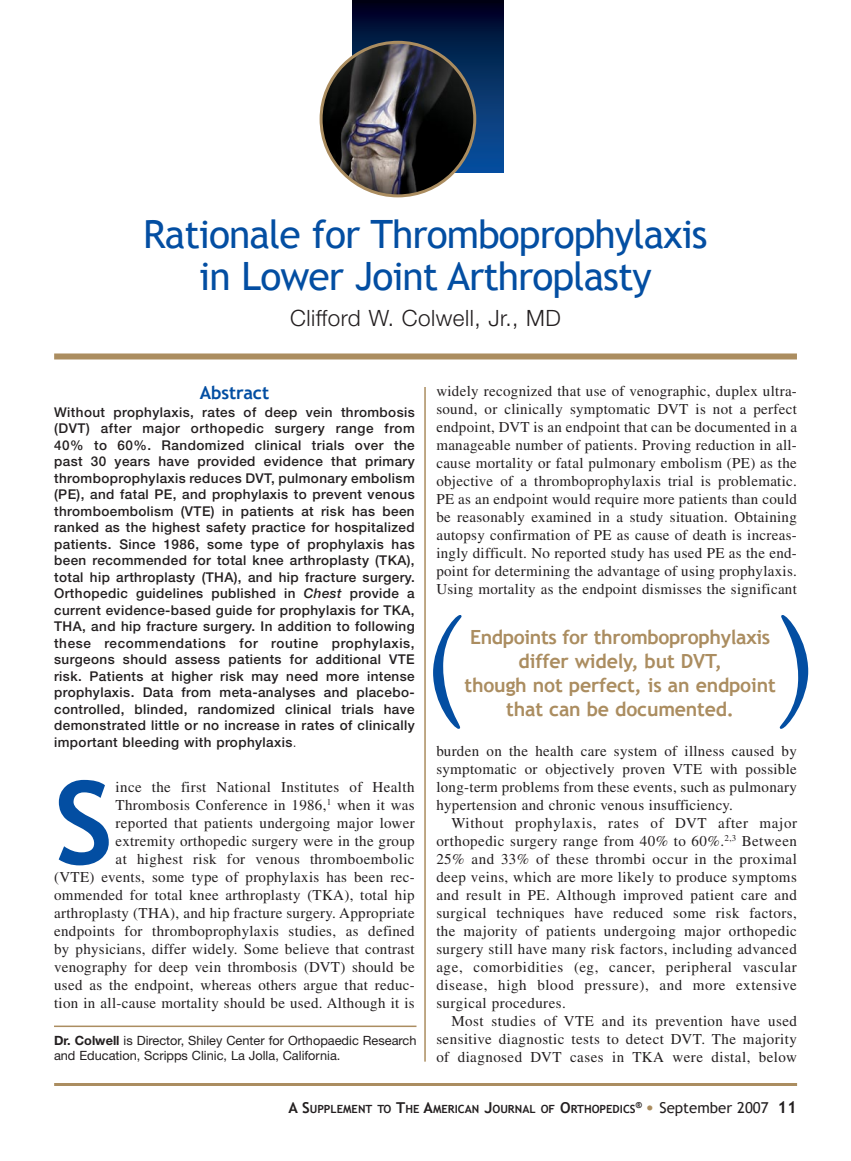
<style>
.page{position:relative;width:851px;height:1161px;background:#fff}
.page>*{position:absolute;margin:0;border:0;box-sizing:border-box;transform-origin:0 0}
.t1{font:127.5px "Goudy";color:#034ea2}
.t2{font:700 115.65px "Trebuchet MS";color:#034ea2}
.t3{font:39px/42px "Trebuchet MS";letter-spacing:-.025em;color:#034ea2;text-align:center}
.t4{font:300 22.5px "Helvetica Neue";letter-spacing:.02em;color:#231f20}
.t5{font:700 19.5px/24px "Trebuchet MS";letter-spacing:-.01em;color:#ab8d60;text-align:center}
.t6{font:700 18px "Trebuchet MS";letter-spacing:-.01em;color:#034ea2}
.t7{font:15px/18px "Times";letter-spacing:.02em;color:#231f20;text-align:justify}
.t8{font:500 13.5px/16.5px "Helvetica Neue";letter-spacing:.03em;color:#231f20;text-align:justify}
.t9{font:12.75px/15px "Helvetica Neue";color:#231f20}
.t10{font:700 11.25px "Trebuchet MS";color:#231f20}
.s1{font-style:italic}
.s2{font-weight:300}
.s3{font-weight:700}
.s4{font-size:15px}
.s5{font-weight:400;font-size:18px;color:#ab8d60}
.s6{font-weight:400;font-size:15px}
.s7{font-size:16.5px}
</style>
<div class="page">
<hr style="left:54px;top:1083px;width:743px;height:3px;background:#ab8d60">
<hr style="left:424px;top:387px;width:2px;height:675px;background:#ab8d60">
<div style="left:54px;top:353px;width:742px;height:6px;background:#ab8d60"></div>
<hr style="left:54px;top:1026px;width:362px;height:1px;background:#ab8d60">
<svg style="left:353px;top:3px;width:151px;height:170px;background:#05224f"></svg>
<hr style="left:352px;top:0;width:152px;height:3px;background:#000012">
<img style="left:321px;top:42px;width:154px;height:154px;border-radius:50%">
<div style="left:319px;top:41px;width:157px;height:156px;border:3px solid #ab8d60;border-radius:50%"></div>
<h3 class="t3" style="left:143px;top:214px;width:566px">Rationale for Thromboprophylaxis in Lower Joint Arthroplasty</h3>
<h3 class="t4" style="left:290px;top:305px;width:272px">Clifford W. Colwell, Jr., MD</h3>
<p class="t6" style="left:200px;top:381px;width:71px">Abstract</p>
<p class="t8" style="left:54px;top:404px;width:362px">Without prophylaxis, rates of deep vein thrombosis (DVT) after major orthopedic surgery range from 40% to 60%. Randomized clinical trials over the past 30 years have provided evidence that primary thromboprophylaxis reduces DVT, pulmonary embolism (PE), and fatal PE, and prophylaxis to prevent venous thromboembolism (VTE) in patients at risk has been ranked as the highest safety practice for hospitalized patients. Since 1986, some type of prophylaxis has been recommended for total knee arthroplasty (TKA), total hip arthroplasty (THA), and hip fracture surgery.<br>Orthopedic guidelines published in <span class="s1">Chest</span> provide a current evidence-based guide for prophylaxis for TKA, THA, and hip fracture surgery. In addition to following these recommendations for routine prophylaxis, surgeons should assess patients for additional VTE risk. Patients at higher risk may need more intense prophylaxis. Data from meta-analyses and placebo&shy;controlled, blinded, randomized clinical trials have demonstrated little or no increase in rates of clinically important bleeding with prophylaxis<span class="s2">.</span></p>
<h2 class="t2" style="left:54px;top:751px;width:61px">S</h2>
<p class="t7" style="left:436px;top:382px;width:362px">widely recognized that use of venographic, duplex ultra&shy;sound, or clinically symptomatic DVT is not a perfect endpoint, DVT is an endpoint that can be documented in a manageable number of patients. Proving reduction in all&shy;cause mortality or fatal pulmonary embolism (PE) as the objective of a thromboprophylaxis trial is problematic.<br>PE as an endpoint would require more patients than could be reasonably examined in a study situation. Obtaining autopsy confirmation of PE as cause of death is increas&shy;ingly difficult. No reported study has used PE as the end&shy;point for determining the advantage of using prophylaxis.<br>Using mortality as the endpoint dismisses the significant</p>
<h1 class="t1" style="left:422px;top:587px;width:51px">(</h1>
<h1 class="t1" style="left:769px;top:587px;width:51px">)</h1>
<h3 class="t5" style="left:464px;top:625px;width:313px">Endpoints for thromboprophylaxis differ widely, but DVT,<br>though not perfect, is an endpoint</h3>
<h3 class="t5" style="left:506px;top:697px;width:229px">that can be documented.</h3>
<p class="t7" style="left:436px;top:742px;width:362px">burden on the health care system of illness caused by symptomatic or objectively proven VTE with possible long-term problems from these events, such as pulmonary hypertension and chronic venous insufficiency.</p>
<p class="t7" style="left:436px;top:814px;width:362px;text-indent:15px">Without prophylaxis, rates of DVT after major orthopedic surgery range from 40% to 60%.<sup>2,3</sup> Between 25% and 33% of these thrombi occur in the proximal deep veins, which are more likely to produce symptoms and result in PE. Although improved patient care and surgical techniques have reduced some risk factors, the majority of patients undergoing major orthopedic surgery still have many risk factors, including advanced age, comorbidities (eg, cancer, peripheral vascular disease, high blood pressure), and more extensive surgical procedures.</p>
<p class="t7" style="left:436px;top:1012px;width:362px;text-indent:15px">Most studies of VTE and its prevention have used sensitive diagnostic tests to detect DVT. The majority of diagnosed DVT cases in TKA were distal, below</p>
<p class="t7" style="left:54px;top:778px;width:362px;text-align:right">ince the first National Institutes of Health Thrombosis Conference in 1986,<sup>1</sup> when it was<br>reported that patients undergoing major lower extremity orthopedic surgery were in the group<br>at highest risk for venous thromboembolic<br>(VTE) events, some type of prophylaxis has been rec&shy;ommended for total knee arthroplasty (TKA), total hip arthroplasty (THA), and hip fracture surgery. Appropriate endpoints for thromboprophylaxis studies, as defined by physicians, differ widely. Some believe that contrast venography for deep vein thrombosis (DVT) should be used as the endpoint, whereas others argue that reduc&shy;tion in all-cause mortality should be used. Although it is</p>
<p class="t9" style="left:54px;top:1033px;width:364px"><span class="s3">Dr. Colwell</span> is Director, Shiley Center for Orthopaedic Research and Education, Scripps Clinic, La Jolla, California.</p>
<p class="t10" style="left:288px;top:1102px;width:510px"><span class="s4">A S</span>upplement to <span class="s4">T</span>he <span class="s4">A</span>merican <span class="s4">J</span>ournal of <span class="s4">O</span>rthopedics<sup>®</sup> <span class="s5">•</span> <span class="s6">September 2007</span> <span class="s7">11</span></p>
</div>
